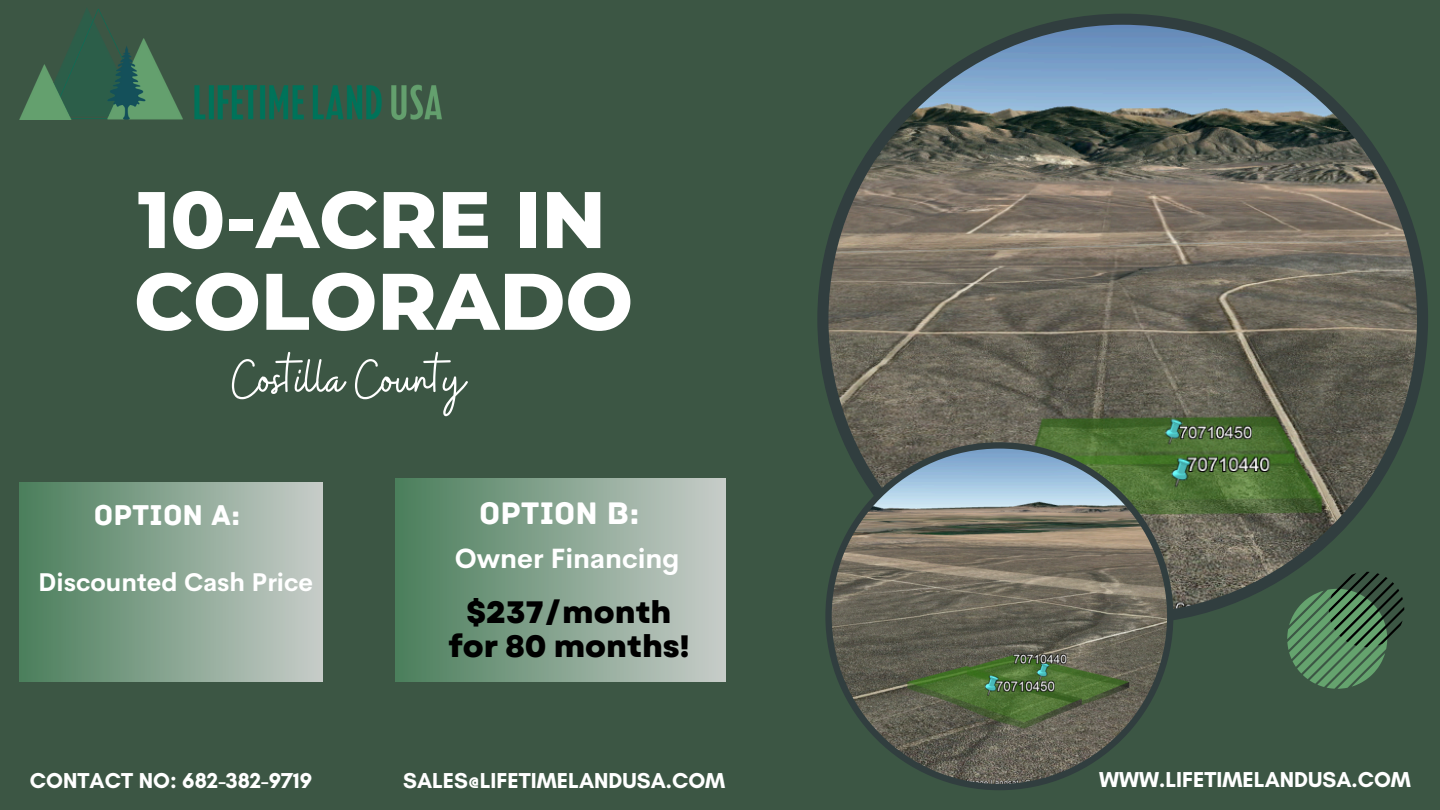
<style>
.page{position:relative;width:1440px;height:810px;background:#3c5644}
.page>*{position:absolute;margin:0;border:0;box-sizing:border-box;transform-origin:0 0}
.t1{font:800 80px/81.8px "Montserrat";color:#fff}
.t2{font:56px "Buffalo";color:#fff}
.t3{font:32.8px "Archive";color:#fff}
.t4{font:800 30.9px/34.3px "Garet";color:#000;text-align:center}
.t5{font:30.2px "Archive";color:#fff}
.t6{font:700 27.3px "Cerebri Sans";color:#fff}
.t7{font:700 25.1px "Cerebri Sans";color:#fff}
.t8{font:700 22px "Glacial Indifference";color:#fff}
</style>
<div class="page">
<svg style="left:817px;top:14px;width:611px;height:607px"></svg>
<svg style="left:825px;top:442px;width:348px;height:348px"></svg>
<svg style="left:1287px;top:572px;width:117px;height:117px"></svg>
<div style="left:396px;top:479px;width:329px;height:202px;background:linear-gradient(to right,#4b7f5b,#c7ccc9)"></div>
<div style="left:20px;top:483px;width:302px;height:198px;background:linear-gradient(to right,#4b7f5c,#c6ccc8)"></div>
<img style="left:20px;top:8px;width:421px;height:111px">
<h4 class="t1" style="left:134px;top:178px;width:500px">10-ACRE IN<br>COLORADO</h4>
<h4 class="t2" style="left:232px;top:343px;width:235px">Costilla County</h4>
<p class="t5" style="left:94px;top:497px;width:148px">OPTION A:</p>
<p class="t7" style="left:38px;top:566px;width:276px">Discounted Cash Price</p>
<h5 class="t3" style="left:479px;top:494px;width:162px">OPTION B:</h5>
<p class="t6" style="left:455px;top:540px;width:226px">Owner Financing</p>
<h3 class="t4" style="left:448px;top:595px;width:243px">$237/month for 80 months!</h3>
<p class="t8" style="left:30px;top:767px;width:284px">CONTACT NO: 682-382-9719</p>
<p class="t8" style="left:403px;top:767px;width:324px">SALES@LIFETIMELANDUSA.COM</p>
<h5 class="t8" style="left:1099px;top:766px;width:314px">WWW.LIFETIMELANDUSA.COM</h5>
</div>
